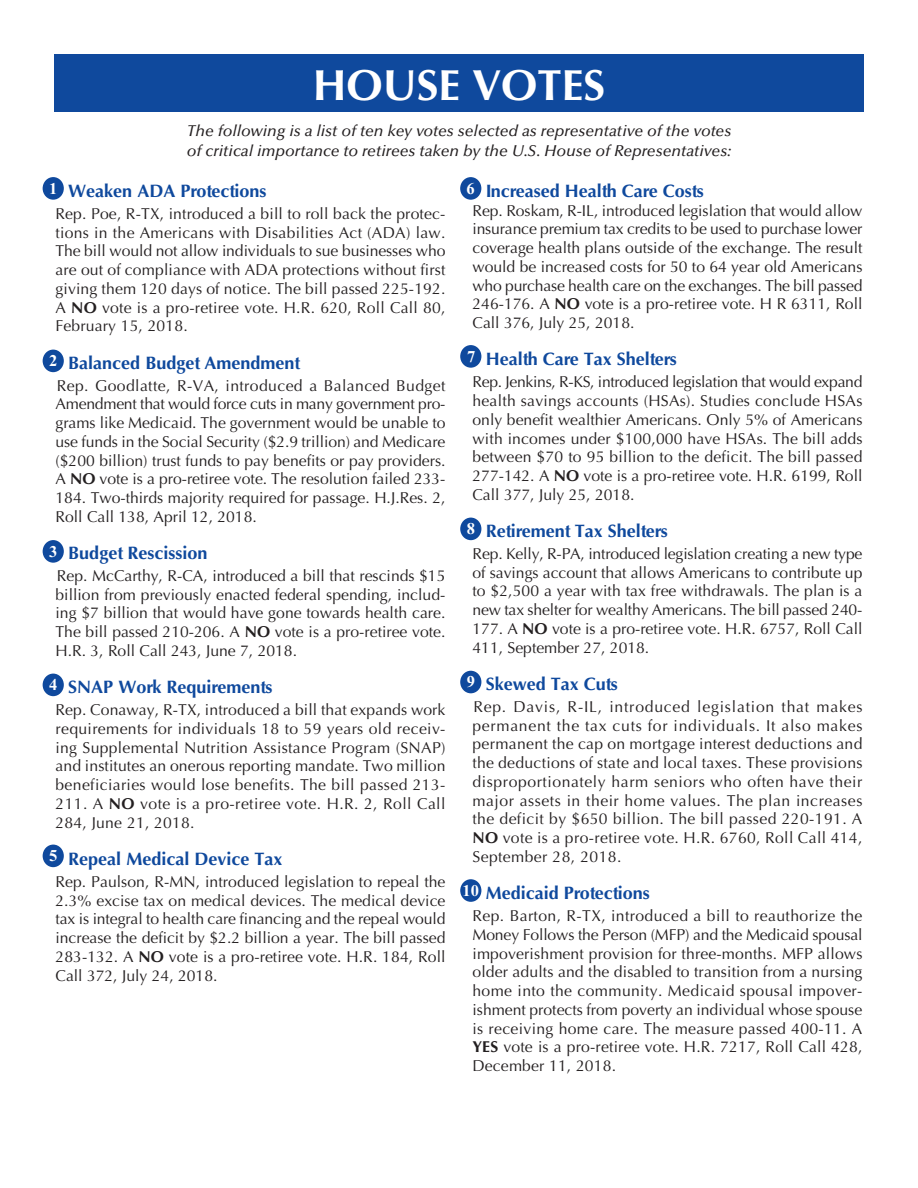
<style>
.page{position:relative;width:918px;height:1188px;background:#fff}
.page>*{position:absolute;margin:0;border:0;box-sizing:border-box;transform-origin:0 0}
.t1{font:700 43.5px "Optima";color:#fff}
.t2{font:700 18px "Optima";color:#0f499d}
.t3{font:700 16.5px "Times New Roman";color:#fff}
.t4{font:15.75px/18.8px "Optima";color:#231f20;text-align:justify}
.t5{font:italic 500 15.75px/19.4px "Optima";color:#231f20}
.s1{font-weight:700}
</style>
<div class="page">
<div style="left:54px;top:54px;width:810px;height:58px;background:#0f499d"></div>
<div style="left:43px;top:177px;width:21px;height:23px;background:#0f499d;border-radius:50%"></div>
<div style="left:460px;top:177px;width:21px;height:23px;background:#0f499d;border-radius:50%"></div>
<div style="left:43px;top:350px;width:21px;height:22px;background:#0f499d;border-radius:50%"></div>
<div style="left:460px;top:345px;width:21px;height:23px;background:#0f499d;border-radius:50%"></div>
<div style="left:460px;top:518px;width:21px;height:22px;background:#0f499d;border-radius:50%"></div>
<div style="left:460px;top:671px;width:21px;height:22px;background:#0f499d;border-radius:50%"></div>
<div style="left:460px;top:879px;width:21px;height:23px;background:#0f499d;border-radius:50%"></div>
<div style="left:43px;top:540px;width:21px;height:23px;background:#0f499d;border-radius:50%"></div>
<div style="left:43px;top:674px;width:21px;height:22px;background:#0f499d;border-radius:50%"></div>
<div style="left:43px;top:845px;width:21px;height:22px;background:#0f499d;border-radius:50%"></div>
<h1 class="t1" style="left:313px;top:60px;width:294px">HOUSE VOTES</h1>
<p class="t5" style="left:187px;top:123px;width:546px">The following is a list of ten key votes selected as representative of the votes of critical importance to retirees taken by the U.S. House of Representatives:</p>
<p class="t3" style="left:49px;top:183px;width:10px">1</p>
<p class="t3" style="left:467px;top:183px;width:10px">6</p>
<p class="t2" style="left:68px;top:180px;width:200px">Weaken ADA Protections</p>
<p class="t4" style="left:56px;top:204px;width:392px">Rep. Poe, R-TX, introduced a bill to roll back the protec&shy;tions in the Americans with Disabilities Act (ADA) law.<br>The bill would not allow individuals to sue businesses who are out of compliance with ADA protections without first giving them 120 days of notice. The bill passed 225-192.<br>A <span class="s1">NO</span> vote is a pro-retiree vote. H.R. 620, Roll Call 80, February 15, 2018.</p>
<p class="t2" style="left:68px;top:352px;width:234px">Balanced Budget Amendment</p>
<p class="t4" style="left:56px;top:376px;width:392px">Rep. Goodlatte, R-VA, introduced a Balanced Budget Amendment that would force cuts in many government pro&shy;grams like Medicaid. The government would be unable to use funds in the Social Security ($2.9 trillion) and Medicare ($200 billion) trust funds to pay benefits or pay providers.<br>A <span class="s1">NO</span> vote is a pro-retiree vote. The resolution failed 233- 184. Two-thirds majority required for passage. H.J.Res. 2, Roll Call 138, April 12, 2018.</p>
<p class="t2" style="left:68px;top:542px;width:141px">Budget Rescission</p>
<p class="t4" style="left:55px;top:566px;width:392px">Rep. McCarthy, R-CA, introduced a bill that rescinds $15 billion from previously enacted federal spending, includ&shy;ing $7 billion that would have gone towards health care.<br>The bill passed 210-206. A <span class="s1">NO</span> vote is a pro-retiree vote.<br>H.R. 3, Roll Call 243, June 7, 2018.</p>
<p class="t2" style="left:68px;top:677px;width:206px">SNAP Work Requirements</p>
<p class="t4" style="left:56px;top:701px;width:391px">Rep. Conaway, R-TX, introduced a bill that expands work requirements for individuals 18 to 59 years old receiv&shy;ing Supplemental Nutrition Assistance Program (SNAP) and institutes an onerous reporting mandate. Two million beneficiaries would lose benefits. The bill passed 213- 211. A <span class="s1">NO</span> vote is a pro-retiree vote. H.R. 2, Roll Call 284, June 21, 2018.</p>
<p class="t2" style="left:68px;top:848px;width:216px">Repeal Medical Device Tax</p>
<p class="t4" style="left:56px;top:872px;width:392px">Rep. Paulson, R-MN, introduced legislation to repeal the 2.3% excise tax on medical devices. The medical device tax is integral to health care financing and the repeal would increase the deficit by $2.2 billion a year. The bill passed 283-132. A <span class="s1">NO</span> vote is a pro-retiree vote. H.R. 184, Roll Call 372, July 24, 2018.</p>
<p class="t2" style="left:486px;top:180px;width:220px">Increased Health Care Costs</p>
<p class="t4" style="left:472px;top:201px;width:392px">Rep. Roskam, R-IL, introduced legislation that would allow insurance premium tax credits to be used to purchase lower coverage health plans outside of the exchange. The result would be increased costs for 50 to 64 year old Americans who purchase health care on the exchanges. The bill passed 246-176. A <span class="s1">NO</span> vote is a pro-retiree vote. H R 6311, Roll Call 376, July 25, 2018.</p>
<p class="t2" style="left:486px;top:349px;width:193px">Health Care Tax Shelters</p>
<p class="t4" style="left:472px;top:373px;width:392px">Rep. Jenkins, R-KS, introduced legislation that would expand health savings accounts (HSAs). Studies conclude HSAs only benefit wealthier Americans. Only 5% of Americans with incomes under $100,000 have HSAs. The bill adds between $70 to 95 billion to the deficit. The bill passed 277-142. A <span class="s1">NO</span> vote is a pro-retiree vote. H.R. 6199, Roll Call 377, July 25, 2018.</p>
<p class="t2" style="left:486px;top:520px;width:184px">Retirement Tax Shelters</p>
<p class="t4" style="left:472px;top:545px;width:392px">Rep. Kelly, R-PA, introduced legislation creating a new type of savings account that allows Americans to contribute up to $2,500 a year with tax free withdrawals. The plan is a new tax shelter for wealthy Americans. The bill passed 240- 177. A <span class="s1">NO</span> vote is a pro-retiree vote. H.R. 6757, Roll Call 411, September 27, 2018.</p>
<p class="t2" style="left:486px;top:673px;width:134px">Skewed Tax Cuts</p>
<p class="t4" style="left:473px;top:697px;width:392px">Rep. Davis, R-IL, introduced legislation that makes permanent the tax cuts for individuals. It also makes permanent the cap on mortgage interest deductions and the deductions of state and local taxes. These provisions disproportionately harm seniors who often have their major assets in their home values. The plan increases the deficit by $650 billion. The bill passed 220-191. A <span class="s1">NO</span> vote is a pro-retiree vote. H.R. 6760, Roll Call 414, September 28, 2018.</p>
<p class="t2" style="left:486px;top:883px;width:166px">Medicaid Protections</p>
<p class="t4" style="left:472px;top:907px;width:391px">Rep. Barton, R-TX, introduced a bill to reauthorize the Money Follows the Person (MFP) and the Medicaid spousal impoverishment provision for three-months. MFP allows older adults and the disabled to transition from a nursing home into the community. Medicaid spousal impover&shy;ishment protects from poverty an individual whose spouse is receiving home care. The measure passed 400-11. A <span class="s1">YES</span> vote is a pro-retiree vote. H.R. 7217, Roll Call 428, December 11, 2018.</p>
<p class="t3" style="left:49px;top:355px;width:10px">2</p>
<p class="t3" style="left:467px;top:351px;width:10px">7</p>
<p class="t3" style="left:467px;top:523px;width:10px">8</p>
<p class="t3" style="left:49px;top:546px;width:10px">3</p>
<p class="t3" style="left:467px;top:676px;width:10px">9</p>
<p class="t3" style="left:49px;top:679px;width:10px">4</p>
<p class="t3" style="left:49px;top:850px;width:10px">5</p>
<p class="t3" style="left:463px;top:885px;width:18px">10</p>
</div>
